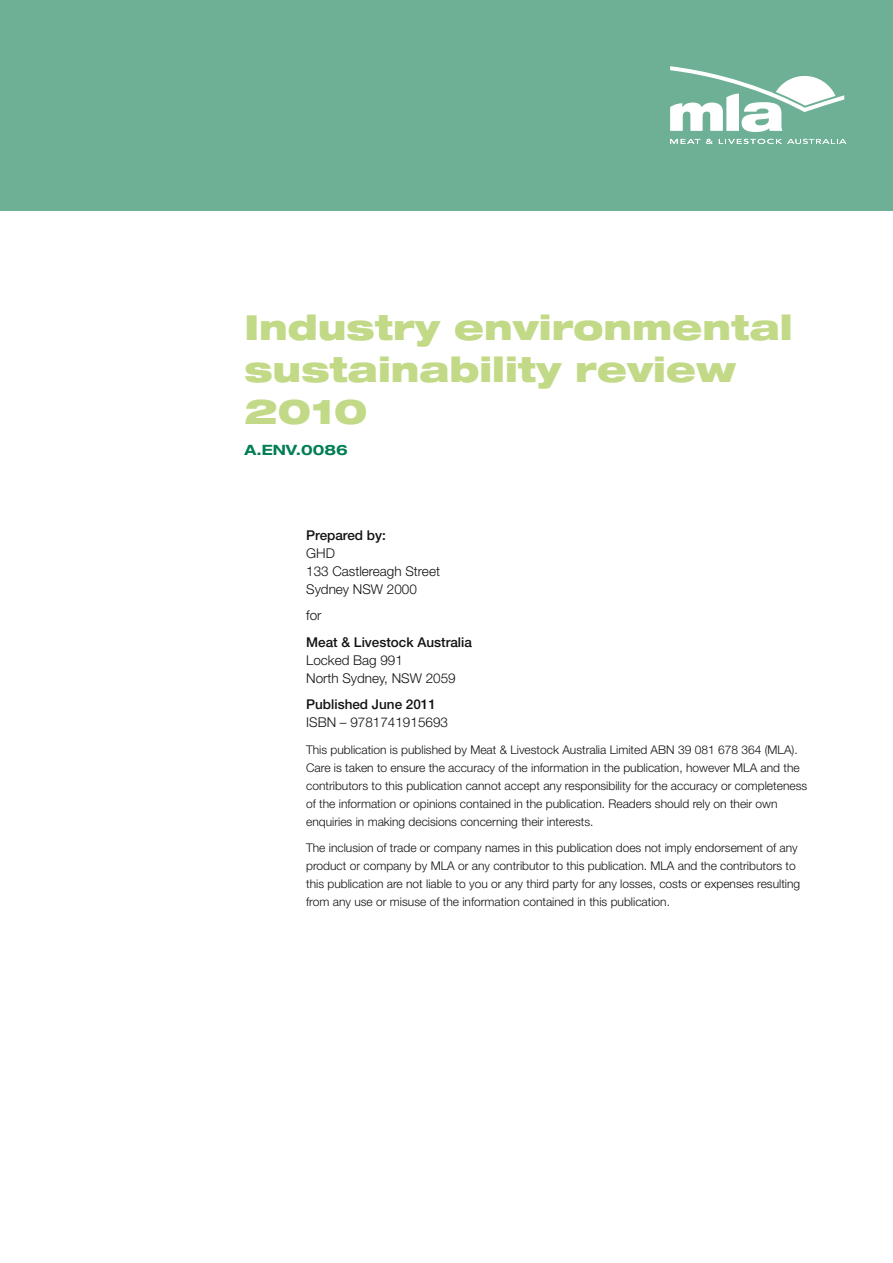
<style>
.page{position:relative;width:893px;height:1263px;background:#fff}
.page>*{position:absolute;margin:0;border:0;box-sizing:border-box;transform-origin:0 0}
.t1{font:900 expanded 34.5px/42px "Helvetica Neue";color:#c2da88}
.t2{font:700 expanded 14.25px "Helvetica Neue";color:#007e56}
.t3{font:300 13.5px/18px "Helvetica Neue";color:#121212}
.t4{font:500 13.5px "Helvetica Neue";color:#121212}
.t5{font:300 12px/18px "Helvetica Neue";color:#121212}
</style>
<div class="page">
<div style="left:0;top:0;width:893px;height:210px;background:#6eb095"></div>
<svg style="left:670px;top:139px;width:30px;height:5px"></svg>
<svg style="left:706px;top:139px;width:7px;height:5px"></svg>
<svg style="left:719px;top:139px;width:127px;height:5px"></svg>
<svg style="left:670px;top:66px;width:174px;height:66px"></svg>
<h1 class="t1" style="left:244px;top:306px;width:549px">Industry environmental sustainability review<br>2010</h1>
<p class="t2" style="left:244px;top:441px;width:105px">A.ENV.0086</p>
<p class="t4" style="left:306px;top:527px;width:81px">Prepared by:</p>
<p class="t3" style="left:306px;top:544px;width:135px">GHD<br>133 Castlereagh Street<br>Sydney NSW 2000</p>
<p class="t3" style="left:306px;top:606px;width:17px">for</p>
<p class="t4" style="left:306px;top:634px;width:167px">Meat &amp; Livestock Australia</p>
<p class="t3" style="left:306px;top:651px;width:151px">Locked Bag 991<br>North Sydney, NSW 2059</p>
<p class="t4" style="left:306px;top:696px;width:131px">Published June 2011</p>
<p class="t3" style="left:306px;top:713px;width:143px">ISBN – 9781741915693</p>
<p class="t5" style="left:306px;top:740px;width:502px">This publication is published by Meat &amp; Livestock Australia Limited ABN 39 081 678 364 (MLA).<br>Care is taken to ensure the accuracy of the information in the publication, however MLA and the contributors to this publication cannot accept any responsibility for the accuracy or completeness of the information or opinions contained in the publication. Readers should rely on their own enquiries in making decisions concerning their interests.</p>
<p class="t5" style="left:306px;top:839px;width:496px">The inclusion of trade or company names in this publication does not imply endorsement of any product or company by MLA or any contributor to this publication. MLA and the contributors to this publication are not liable to you or any third party for any losses, costs or expenses resulting from any use or misuse of the information contained in this publication.</p>
</div>
